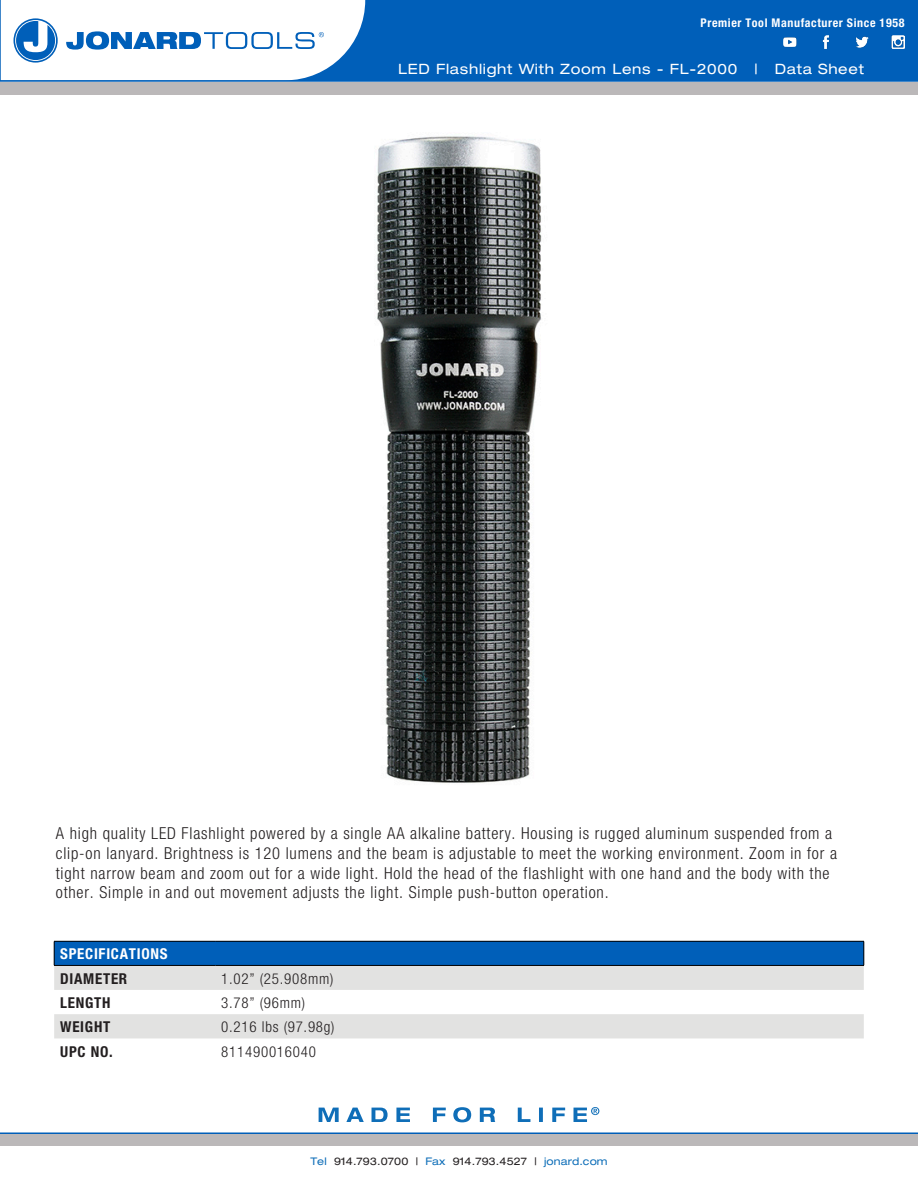
<style>
.page{position:relative;width:918px;height:1188px;background:#fff}
.page>*{position:absolute;margin:0;border:0;box-sizing:border-box;transform-origin:0 0}
.t1{font:300 condensed 16.5px/19.8px "Helvetica Neue";letter-spacing:.05em;color:#231f20}
.t2{font:300 condensed 15px "Helvetica Neue";letter-spacing:.05em;color:#231f20}
.t3{font:700 condensed 15px "Helvetica Neue";letter-spacing:.05em;color:#231f20}
.t4{font:700 condensed 15px "Helvetica Neue";letter-spacing:.05em;color:#fff}
.t5{font:expanded 14.25px "Helvetica Neue";letter-spacing:.05em;color:#fff}
.t6{font:700 condensed 12px "Helvetica Neue";letter-spacing:.05em;color:#fff}
.t7{font:expanded 10.5px "Helvetica Neue";letter-spacing:.01em;color:#231f20}
.s1{color:#0e6eb8}
</style>
<div class="page">
<div style="left:1px;top:0;width:917px;height:81px;background:#005fb9"></div>
<div style="left:0;top:82px;width:918px;height:12px;background:#bbb8b9"></div>
<div style="left:0;top:1134px;width:918px;height:12px;background:#bbb8b9"></div>
<svg style="left:319px;top:1107px;width:280px;height:15px"></svg>
<hr style="left:0;top:1132px;width:918px;height:2px;background:#005fb9">
<svg style="left:1px;top:0;width:364px;height:80px;background:#d9e7f4"></svg>
<hr style="left:0;top:80px;width:918px;height:2px;background:#005fb9">
<img style="left:783px;top:35px;width:122px;height:14px">
<div style="left:54px;top:941px;width:810px;height:24px;background:#005fb9"></div>
<svg style="left:54px;top:966px;width:810px;height:72px;fill:#e2e2e1"></svg>
<hr style="left:54px;top:941px;width:161px;height:1px;background:#000">
<svg style="left:54px;top:941px;width:1px;height:24px"></svg>
<hr style="left:215px;top:941px;width:649px;height:1px;background:#000">
<svg style="left:864px;top:941px;width:1px;height:24px"></svg>
<hr style="left:54px;top:965px;width:161px;height:1px;background:#000">
<hr style="left:215px;top:965px;width:649px;height:1px;background:#000">
<img style="left:377px;top:136px;width:165px;height:647px">
<p class="t6" style="left:701px;top:15px;width:205px">Premier Tool Manufacturer Since 1958</p>
<p class="t5" style="left:398px;top:60px;width:467px">LED Flashlight With Zoom Lens - FL-2000 | Data Sheet</p>
<p class="t1" style="left:56px;top:823px;width:783px">A high quality LED Flashlight powered by a single AA alkaline battery. Housing is rugged aluminum suspended from a clip-on lanyard. Brightness is 120 lumens and the beam is adjustable to meet the working environment. Zoom in for a tight narrow beam and zoom out for a wide light. Hold the head of the flashlight with one hand and the body with the other. Simple in and out movement adjusts the light. Simple push-button operation.</p>
<p class="t4" style="left:60px;top:945px;width:109px">SPECIFICATIONS</p>
<p class="t3" style="left:60px;top:969px;width:69px">DIAMETER</p>
<p class="t2" style="left:221px;top:970px;width:114px">1.02” (25.908mm)</p>
<p class="t3" style="left:60px;top:994px;width:52px">LENGTH</p>
<p class="t2" style="left:221px;top:994px;width:85px">3.78” (96mm)</p>
<p class="t3" style="left:60px;top:1018px;width:52px">WEIGHT</p>
<p class="t2" style="left:221px;top:1019px;width:115px">0.216 lbs (97.98g)</p>
<p class="t3" style="left:60px;top:1042px;width:54px">UPC NO.</p>
<p class="t2" style="left:221px;top:1043px;width:96px">811490016040</p>
<p class="t7" style="left:310px;top:1155px;width:299px"><span class="s1">Tel</span> 914.793.0700 | <span class="s1">Fax</span> 914.793.4527 | <span class="s1">jonard.com</span></p>
</div>
